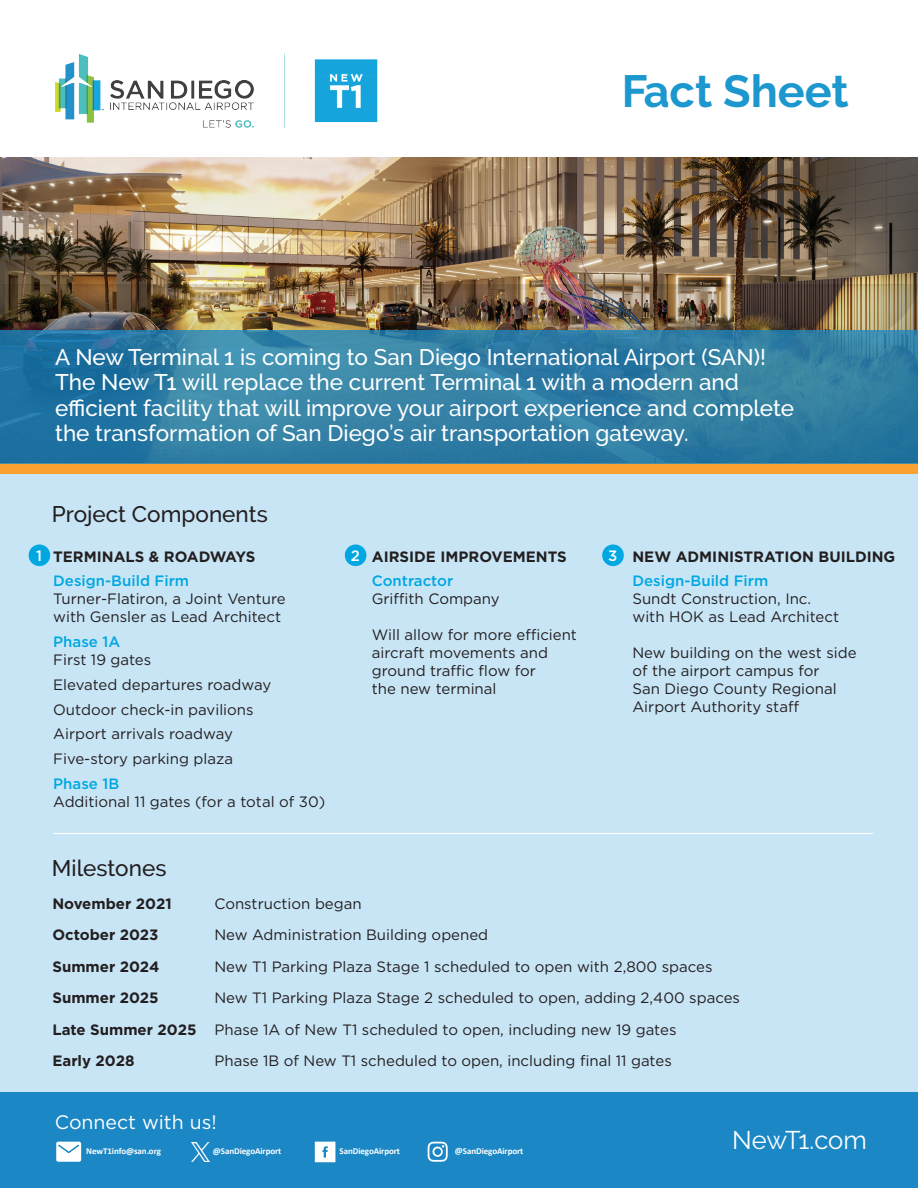
<style>
.page{position:relative;width:918px;height:1188px;background:#fff}
.page>*{position:absolute;margin:0;border:0;box-sizing:border-box;transform-origin:0 0}
.t1{font:700 45px "Raleway";color:#1c98ce}
.t2{font:25.5px "Raleway";letter-spacing:-.01em;color:#fff}
.t3{font:500 22.5px/25.5px "Raleway";color:#fff}
.t4{font:500 22.5px "Raleway";color:#231f20}
.t5{font:19.5px "Gotham";color:#fff}
.t6{font:15px/18px "Gotham";color:#231f20}
.t7{font:700 15px "Gotham";color:#231f20}
.t8{font:500 15px "Gotham";color:#00a7e1}
.t9{font:500 15px "Gotham";color:#fff}
.t10{font:700 9px "Calibri";letter-spacing:-.01em;color:#fff}
.s1{font-weight:700}
</style>
<div class="page">
<div style="left:0;top:427px;width:918px;height:675px;background:#c8e5f6"></div>
<img style="left:0;top:158px;width:918px;height:173px">
<div style="left:0;top:463px;width:918px;height:11px;background:#f9a232"></div>
<img style="left:2px;top:284px;width:916px;height:47px">
<svg style="left:0;top:331px;width:918px;height:133px;background:#2f7da3"></svg>
<div style="left:0;top:1092px;width:918px;height:96px;background:#1b87c4"></div>
<div style="left:29px;top:544px;width:21px;height:22px;background:#00a7e1;border-radius:50%"></div>
<div style="left:345px;top:544px;width:21px;height:22px;background:#00a7e1;border-radius:50%"></div>
<div style="left:602px;top:544px;width:22px;height:22px;background:#00a7e1;border-radius:50%"></div>
<hr style="left:54px;top:833px;width:819px;height:1px;background:#fff">
<img style="left:55px;top:54px;width:323px;height:74px">
<svg style="left:428px;top:1142px;width:19px;height:20px"></svg>
<svg style="left:56px;top:1142px;width:25px;height:20px"></svg>
<svg style="left:315px;top:1142px;width:20px;height:20px"></svg>
<img style="left:191px;top:1143px;width:18px;height:18px">
<h1 class="t1" style="left:622px;top:66px;width:229px">Fact Sheet</h1>
<p class="t3" style="left:55px;top:344px;width:741px">A New Terminal 1 is coming to San Diego International Airport (SAN)!<br>The New T1 will replace the current Terminal 1 with a modern and efficient facility that will improve your airport experience and complete the transformation of San Diego’s air transportation gateway.</p>
<h3 class="t4" style="left:52px;top:501px;width:217px">Project Components</h3>
<p class="t9" style="left:36px;top:546px;width:7px">1</p>
<p class="t9" style="left:351px;top:546px;width:11px">2</p>
<p class="t9" style="left:608px;top:546px;width:11px">3</p>
<p class="t7" style="left:53px;top:546px;width:204px">TERMINALS &amp; ROADWAYS</p>
<p class="t8" style="left:53px;top:571px;width:137px">Design-Build Firm</p>
<p class="t6" style="left:53px;top:590px;width:234px">Turner-Flatiron, a Joint Venture with Gensler as Lead Architect</p>
<p class="t8" style="left:53px;top:632px;width:68px">Phase 1A</p>
<p class="t6" style="left:53px;top:647px;width:220px;line-height:24.8px">First 19 gates<br>Elevated departures roadway<br>Outdoor check-in pavilions<br>Airport arrivals roadway<br>Five-story parking plaza</p>
<p class="t8" style="left:53px;top:774px;width:67px">Phase 1B</p>
<p class="t6" style="left:53px;top:792px;width:274px">Additional 11 gates (for a total of 30)</p>
<p class="t7" style="left:372px;top:546px;width:196px">AIRSIDE IMPROVEMENTS</p>
<p class="t8" style="left:372px;top:571px;width:83px">Contractor</p>
<p class="t6" style="left:372px;top:590px;width:129px">Griffith Company</p>
<p class="t6" style="left:372px;top:626px;width:207px">Will allow for more efficient aircraft movements and ground traffic flow for<br>the new terminal</p>
<p class="t7" style="left:632px;top:546px;width:264px">NEW ADMINISTRATION BUILDING</p>
<p class="t8" style="left:632px;top:571px;width:137px">Design-Build Firm</p>
<p class="t6" style="left:632px;top:590px;width:208px">Sundt Construction, Inc. with HOK as Lead Architect</p>
<p class="t6" style="left:632px;top:644px;width:226px">New building on the west side of the airport campus for<br>San Diego County Regional<br>Airport Authority staff</p>
<h3 class="t4" style="left:52px;top:855px;width:116px">Milestones</h3>
<p class="t7" style="left:52px;top:894px;width:121px">November 2021</p>
<p class="t6" style="left:214px;top:894px;width:149px">Construction began</p>
<p class="t7" style="left:52px;top:925px;width:108px">October 2023</p>
<p class="t6" style="left:214px;top:926px;width:275px">New Administration Building opened</p>
<p class="t7" style="left:52px;top:957px;width:109px">Summer 2024</p>
<p class="t6" style="left:214px;top:957px;width:500px">New T1 Parking Plaza Stage 1 scheduled to open with 2,800 spaces</p>
<p class="t7" style="left:52px;top:988px;width:108px">Summer 2025</p>
<p class="t6" style="left:52px;top:982px;width:689px;line-height:31.5px;text-indent:162px">New T1 Parking Plaza Stage 2 scheduled to open, adding 2,400 spaces<br><span class="s1">Late Summer 2025</span> Phase 1A of New T1 scheduled to open, including new 19 gates<br><span class="s1">Early 2028</span></p>
<p class="t6" style="left:214px;top:1052px;width:459px">Phase 1B of New T1 scheduled to open, including final 11 gates</p>
<h3 class="t5" style="left:55px;top:1110px;width:163px">Connect with us!</h3>
<p class="t10" style="left:86px;top:1144px;width:76px">NewT1info@san.org</p>
<p class="t10" style="left:213px;top:1144px;width:70px">@SanDiegoAirport</p>
<p class="t10" style="left:340px;top:1145px;width:62px">SanDiegoAirport</p>
<p class="t10" style="left:455px;top:1145px;width:70px">@SanDiegoAirport</p>
<h2 class="t2" style="left:732px;top:1126px;width:136px">NewT1.com</h2>
</div>
